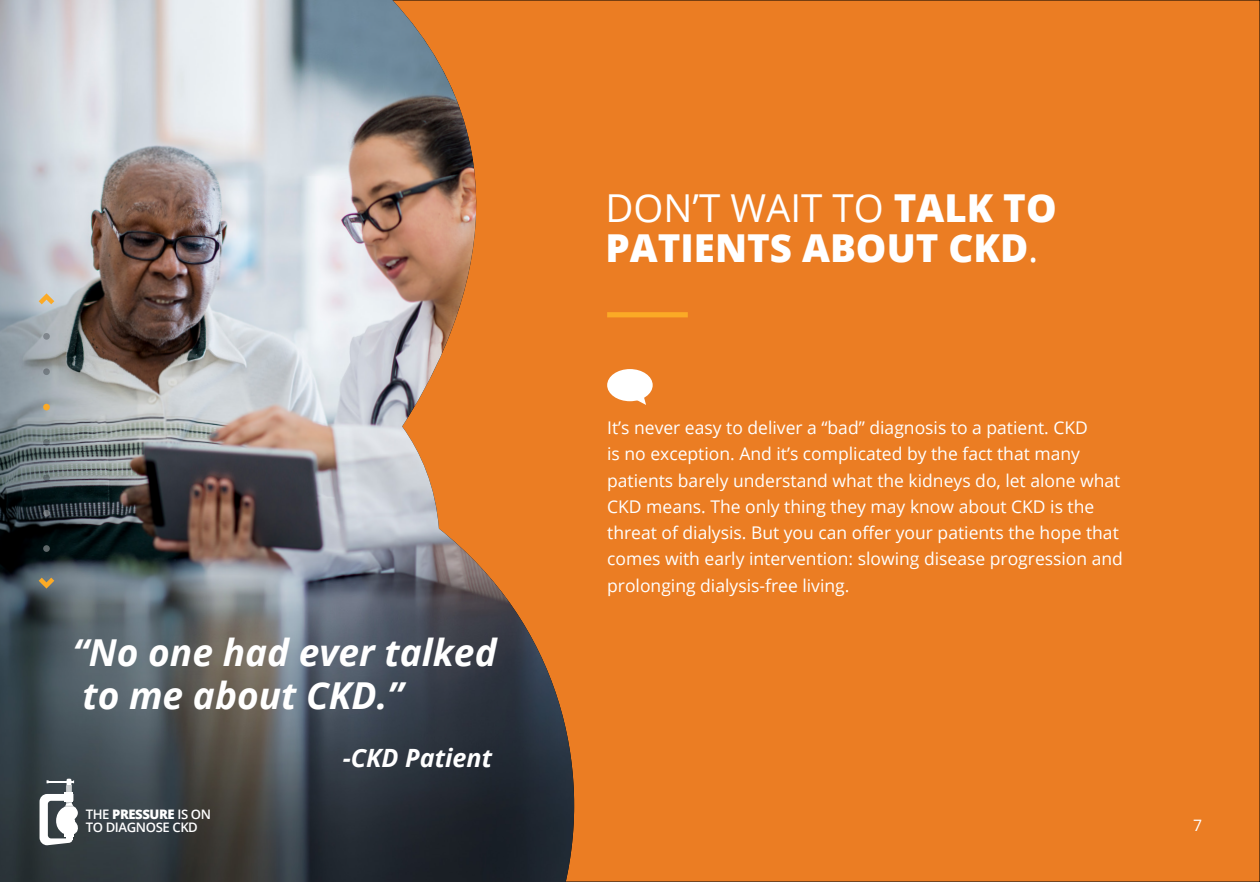
<style>
.page{position:relative;width:1260px;height:882px;background:#eb7d23}
.page>*{position:absolute;margin:0;border:0;box-sizing:border-box;transform-origin:0 0}
.t1{font:800 38.5px/40.2px "Open Sans";color:#fff}
.t2{font:italic 700 37.1px/43.1px "Open Sans";color:#fff}
.t3{font:italic 700 25.2px "Open Sans";color:#fff}
.t4{font:17.5px/26.2px "Open Sans";color:#fff}
.t5{font:15.75px "Open Sans";color:#fff}
.t6{font:600 13.12px/13.7px "Open Sans";letter-spacing:-.03em;color:#fff}
.s1{font-weight:800}
.s2{font-weight:400}
</style>
<div class="page">
<img style="left:0;top:0;width:592px;height:882px">
<svg style="left:40px;top:779px;width:40px;height:66px;background:#9fa4a6"></svg>
<div style="left:607px;top:312px;width:81px;height:5px;background:#fbaa26"></div>
<div style="left:607px;top:369px;width:46px;height:32px;background:#fff;border-radius:50%"></div>
<svg style="left:632px;top:396px;width:14px;height:9px"></svg>
<svg style="left:43px;top:439px;width:7px;height:7px"></svg>
<svg style="left:43px;top:510px;width:7px;height:7px"></svg>
<div style="left:43px;top:368px;width:7px;height:7px;background:#737c81;border-radius:50%"></div>
<div style="left:43px;top:545px;width:7px;height:7px;background:#5e6668;border-radius:50%"></div>
<div style="left:43px;top:404px;width:7px;height:6px;background:#fbaa26;border-radius:50%"></div>
<div style="left:43px;top:474px;width:7px;height:7px;background:#61696d;border-radius:50%"></div>
<div style="left:43px;top:333px;width:7px;height:7px;background:#7f868c;border-radius:50%"></div>
<svg style="left:39px;top:293px;width:15px;height:11px"></svg>
<svg style="left:39px;top:578px;width:15px;height:11px"></svg>
<h2 class="t2" style="left:73px;top:631px;width:425px">“No one had ever talked to me about CKD.”</h2>
<h3 class="t3" style="left:343px;top:740px;width:151px">-CKD Patient</h3>
<p class="t6" style="left:86px;top:807px;width:127px">THE <span class="s1">PRESSURE</span> IS ON<br>TO DIAGNOSE CKD</p>
<h1 class="t1" style="left:605px;top:186px;width:453px"><span class="s2">DON’T WAIT TO</span> TALK TO<br>PATIENTS ABOUT CKD<span class="s2">.</span></h1>
<p class="t4" style="left:607px;top:414px;width:517px">It’s never easy to deliver a “bad” diagnosis to a patient. CKD<br>is no exception. And it’s complicated by the fact that many patients barely understand what the kidneys do, let alone what CKD means. The only thing they may know about CKD is the threat of dialysis. But you can offer your patients the hope that comes with early intervention: slowing disease progression and prolonging dialysis-free living.</p>
<p class="t5" style="left:1193px;top:815px;width:11px">7</p>
</div>
